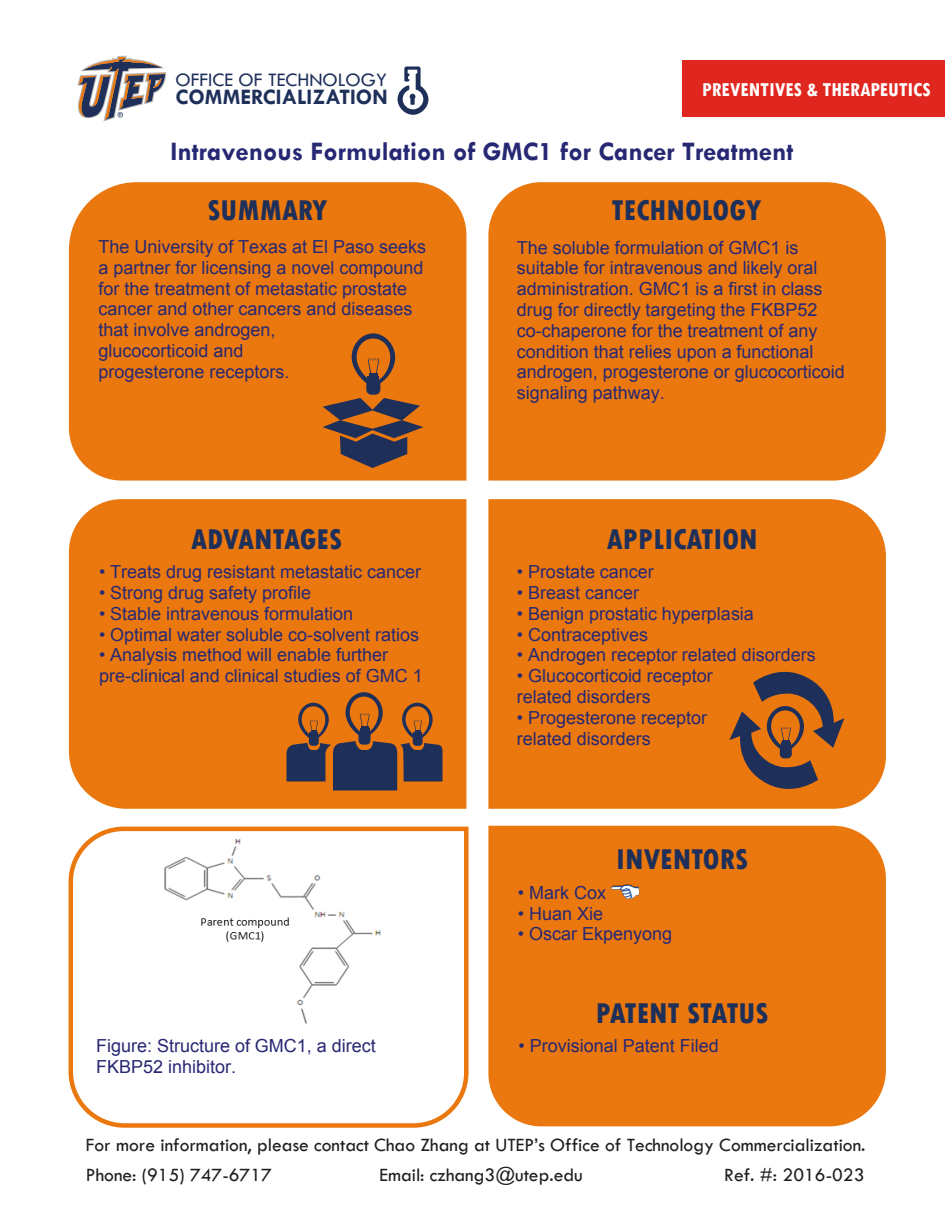
<style>
.page{position:relative;width:945px;height:1215px;background:#fff}
.page>*{position:absolute;margin:0;border:0;box-sizing:border-box;transform-origin:0 0}
.t1{font:800 condensed 30px "Tw Cen";color:#1e305a}
.t2{font:700 27px "Tw Cen";color:#272873}
.t3{font:700 22.35px "Tw Cen";color:#1e305a}
.t4{font:700 condensed 21px "Tw Cen";color:#fff}
.t5{font:19.8px "Tw Cen";color:#1e305a}
.t6{font:19.5px/29.8px "Tw Cen";color:#1d1e1f;text-align:right}
.t7{font:18px/20.9px "Arial";color:#272873}
</style>
<div class="page">
<div style="left:682px;top:60px;width:263px;height:57px;background:#e0271f"></div>
<div style="left:488px;top:499px;width:398px;height:310px;background:#ea780f"></div>
<svg style="left:729px;top:663px;width:115px;height:135px;background:#a86026"></svg>
<svg style="left:68px;top:826px;width:401px;height:302px"></svg>
<div style="left:69px;top:182px;width:397px;height:299px;background:#ea780f"></div>
<div style="left:488px;top:182px;width:398px;height:299px;background:#ea780f"></div>
<div style="left:488px;top:826px;width:398px;height:300px;background:#ea780f"></div>
<div style="left:69px;top:499px;width:397px;height:310px;background:#ea780f"></div>
<svg style="left:322px;top:333px;width:102px;height:135px;background:#a76027"></svg>
<svg style="left:286px;top:692px;width:157px;height:98px;background:#8a5632"></svg>
<svg style="left:77px;top:56px;width:89px;height:65px"></svg>
<svg style="left:398px;top:66px;width:30px;height:49px"></svg>
<img style="left:609px;top:876px;width:35px;height:29px">
<img style="left:155px;top:835px;width:229px;height:191px">
<p class="t5" style="left:175px;top:69px;width:213px">OFFICE OF TECHNOLOGY</p>
<p class="t3" style="left:175px;top:85px;width:214px">COMMERCIALIZATION</p>
<p class="t4" style="left:702px;top:78px;width:230px">PREVENTIVES &amp; THERAPEUTICS</p>
<h2 class="t2" style="left:171px;top:137px;width:624px">Intravenous Formulation of GMC1 for Cancer Treatment</h2>
<h1 class="t1" style="left:207px;top:194px;width:122px">SUMMARY</h1>
<p class="t7" style="left:98px;top:236px;width:329px">The University of Texas at El Paso seeks a partner for licensing a novel compound for the treatment of metastatic prostate cancer and other cancers and diseases that involve androgen,<br>glucocorticoid and<br>progesterone receptors.</p>
<h1 class="t1" style="left:612px;top:194px;width:151px">TECHNOLOGY</h1>
<p class="t7" style="left:517px;top:237px;width:329px">The soluble formulation of GMC1 is suitable for intravenous and likely oral administration. GMC1 is a first in class drug for directly targeting the FKBP52 co-chaperone for the treatment of any condition that relies upon a functional androgen, progesterone or glucocorticoid signaling pathway.</p>
<h1 class="t1" style="left:191px;top:523px;width:152px">ADVANTAGES</h1>
<h1 class="t1" style="left:607px;top:523px;width:152px">APPLICATION</h1>
<p class="t7" style="left:99px;top:562px;width:324px">• Treats drug resistant metastatic cancer</p>
<p class="t7" style="left:99px;top:582px;width:214px">• Strong drug safety profile</p>
<p class="t7" style="left:99px;top:603px;width:256px">• Stable intravenous formulation</p>
<p class="t7" style="left:99px;top:624px;width:322px">• Optimal water soluble co-solvent ratios</p>
<p class="t7" style="left:99px;top:645px;width:325px">• Analysis method will enable further pre-clinical and clinical studies of GMC 1</p>
<p class="t7" style="left:517px;top:562px;width:139px">• Prostate cancer</p>
<p class="t7" style="left:517px;top:582px;width:124px">• Breast cancer</p>
<p class="t7" style="left:517px;top:603px;width:239px">• Benign prostatic hyperplasia</p>
<p class="t7" style="left:517px;top:624px;width:133px">• Contraceptives</p>
<p class="t7" style="left:517px;top:645px;width:301px">• Androgen receptor related disorders</p>
<p class="t7" style="left:517px;top:666px;width:198px">• Glucocorticoid receptor related disorders</p>
<p class="t7" style="left:517px;top:707px;width:192px">• Progesterone receptor related disorders</p>
<h1 class="t1" style="left:616px;top:843px;width:134px">INVENTORS</h1>
<p class="t7" style="left:518px;top:882px;width:90px">• Mark Cox</p>
<p class="t7" style="left:518px;top:903px;width:87px">• Huan Xie</p>
<p class="t7" style="left:518px;top:924px;width:156px">• Oscar Ekpenyong</p>
<h1 class="t1" style="left:596px;top:997px;width:174px">PATENT STATUS</h1>
<p class="t7" style="left:96px;top:1036px;width:281px">Figure: Structure of GMC1, a direct<br>FKBP52 inhibitor.</p>
<p class="t7" style="left:519px;top:1036px;width:202px">• Provisional Patent Filed</p>
<p class="t6" style="left:86px;top:1130px;width:781px">For more information, please contact Chao Zhang at UTEP’s Office of Technology Commercialization.<br>Ref. #: 2016-023</p>
<p class="t6" style="left:379px;top:1160px;width:205px">Email: czhang3@utep.edu</p>
<p class="t6" style="left:86px;top:1160px;width:187px">Phone: (915) 747-6717</p>
</div>
